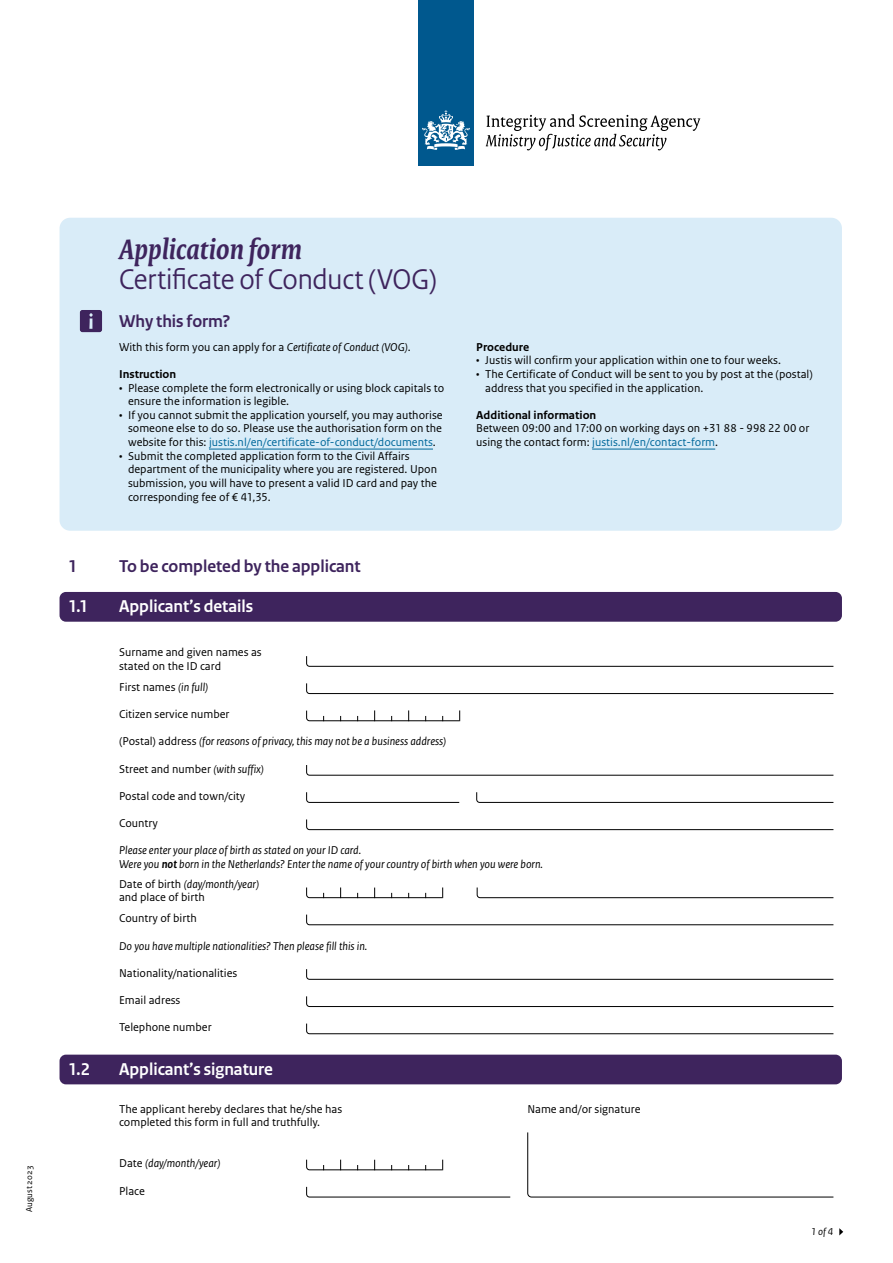
<style>
.page{position:relative;width:893px;height:1263px;background:#fff}
.page>*{position:absolute;margin:0;border:0;box-sizing:border-box;transform-origin:0 0}
.Titel_Regular{font:30px/30px "Rijksoverheid Sans Heading";letter-spacing:-.005em;color:#3e245d}
.Kop_wit{font:700 18px "Rijksoverheid Sans Heading";color:#fff}
.Kop{font:700 18px "Rijksoverheid Sans Heading";color:#3e245d}
.Kop_Inspring{font:700 18px "Rijksoverheid Sans Heading";color:#3e245d}
.Tekst_introductie{font:12px/13.6px "Rijksoverheid Sans Text";color:#000}
.Tekst_invulkaders{font:italic 12px "Rijksoverheid Sans Text";color:#000}
.Tekst_invulkaders-2{font:12px/13.6px "Rijksoverheid Sans Text";color:#000}
.Tekst_invulkaders_-4{font:12px/13.6px "Rijksoverheid Sans Text";color:#000}
.Tekst_introductie_wi{font:12px "Rijksoverheid Sans Text";color:#000}
.Tekst_introductie_ko{font:700 12px "Rijksoverheid Sans Text";color:#000}
.t1{font:italic 10.5px "Rijksoverheid Sans Text";color:#000}
.Tekst_omschrijving{font:9px "Rijksoverheid Sans Text";color:#000}
.s1{font-family:"Rijksoverheid Serif";font-weight:700;font-style:italic}
.s2{font-style:italic}
.s3{color:#01689b}
.s4{font-style:normal}
.s5{font-weight:700}
</style>
<div class="page">
<div style="left:418px;top:0;width:56px;height:166px;background:#00588e"></div>
<svg style="left:422px;top:110px;width:48px;height:40px"></svg>
<svg style="left:486px;top:114px;width:214px;height:36px"></svg>
<svg style="left:839px;top:1228px;width:4px;height:7px"></svg>
<div style="left:60px;top:218px;width:782px;height:313px;background:#d9ecf8;border-radius:11px"></div>
<svg style="left:80px;top:310px;width:22px;height:22px"></svg>
<hr style="left:209px;top:449px;width:224px;height:1px;background:#01689b">
<hr style="left:592px;top:449px;width:123px;height:1px;background:#01689b">
<div style="left:60px;top:592px;width:782px;height:30px;background:#3e245d;border-radius:6px"></div>
<div style="left:60px;top:1055px;width:782px;height:29px;background:#3e245d;border-radius:6px"></div>
<svg style="left:306px;top:683px;width:528px;height:11px"></svg>
<svg style="left:306px;top:656px;width:528px;height:11px"></svg>
<svg style="left:306px;top:765px;width:528px;height:11px"></svg>
<svg style="left:306px;top:819px;width:528px;height:11px"></svg>
<svg style="left:476px;top:887px;width:358px;height:11px"></svg>
<svg style="left:476px;top:792px;width:358px;height:11px"></svg>
<svg style="left:306px;top:792px;width:154px;height:11px"></svg>
<svg style="left:306px;top:914px;width:528px;height:12px"></svg>
<svg style="left:306px;top:969px;width:528px;height:11px"></svg>
<svg style="left:306px;top:996px;width:528px;height:11px"></svg>
<svg style="left:306px;top:1023px;width:528px;height:12px"></svg>
<svg style="left:306px;top:1186px;width:205px;height:12px"></svg>
<svg style="left:527px;top:1132px;width:307px;height:66px"></svg>
<svg style="left:306px;top:887px;width:137px;height:11px"></svg>
<svg style="left:306px;top:1159px;width:137px;height:12px"></svg>
<svg style="left:306px;top:710px;width:154px;height:12px"></svg>
<p class="Tekst_omschrijving" style="left:24px;top:1212px;width:48px;rotate:-90deg">August 2023</p>
<h1 class="Titel_Regular" style="left:119px;top:234px;width:319px"><span class="s1">Application form<br></span>Certificate of Conduct (VOG)</h1>
<h2 class="Kop_Inspring" style="left:119px;top:311px;width:113px">Why this form?</h2>
<p class="Tekst_introductie_wi" style="left:119px;top:340px;width:293px">With this form you can apply for a <span class="s2">Certificate of Conduct (VOG)</span>.</p>
<h2 class="Tekst_introductie_ko" style="left:119px;top:367px;width:59px">Instruction</h2>
<p class="Tekst_introductie" style="left:128px;top:381px;width:318px;text-indent:-9px">• Please complete the form electronically or using block capitals to ensure the information is legible.</p>
<p class="Tekst_introductie" style="left:128px;top:408px;width:316px;text-align:justify;text-indent:-9px">• If you cannot submit the application yourself, you may authorise someone else to do so. Please use the authorisation form on the website for this: <span class="s3">justis.nl/en/certificate-of-conduct/documents</span>.</p>
<p class="Tekst_introductie" style="left:128px;top:449px;width:311px;text-indent:-9px">• Submit the completed application form to the Civil Affairs department of the municipality where you are registered. Upon submission, you will have to present a valid ID card and pay the corresponding fee of € 41,35.</p>
<h2 class="Tekst_introductie_ko" style="left:476px;top:340px;width:55px">Procedure</h2>
<p class="Tekst_introductie" style="left:476px;top:354px;width:306px">• Justis will confirm your application within one to four weeks.</p>
<p class="Tekst_introductie" style="left:485px;top:367px;width:329px;text-indent:-9px">• The Certificate of Conduct will be sent to you by post at the (postal) address that you specified in the application.</p>
<h2 class="Tekst_introductie_ko" style="left:476px;top:408px;width:122px">Additional information</h2>
<p class="Tekst_introductie" style="left:476px;top:422px;width:335px">Between 09:00 and 17:00 on working days on +31 88 - 998 22 00 or using the contact form: <span class="s3">justis.nl/en/contact-form</span>.</p>
<h2 class="Kop" style="left:68px;top:555px;width:11px">1</h2>
<h2 class="Kop" style="left:119px;top:555px;width:243px">To be completed by the applicant</h2>
<h3 class="Kop_wit" style="left:68px;top:596px;width:22px">1.1</h3>
<h3 class="Kop_wit" style="left:119px;top:596px;width:136px">Applicant’s details</h3>
<p class="Tekst_invulkaders_-4" style="left:119px;top:646px;width:144px">Surname and given names as stated on the ID card</p>
<p class="Tekst_invulkaders-2" style="left:119px;top:680px;width:91px">First names <span class="s2">(in full)</span></p>
<p class="Tekst_invulkaders-2" style="left:119px;top:708px;width:112px">Citizen service number</p>
<p class="Tekst_invulkaders" style="left:119px;top:735px;width:329px"><span class="s4">(Postal) address</span> (for reasons of privacy, this may not be a business address)</p>
<p class="Tekst_invulkaders-2" style="left:119px;top:762px;width:146px">Street and number <span class="s2">(with suffix)</span></p>
<p class="Tekst_invulkaders-2" style="left:119px;top:789px;width:128px">Postal code and town/city</p>
<p class="Tekst_invulkaders-2" style="left:119px;top:816px;width:40px">Country</p>
<p class="Tekst_invulkaders" style="left:119px;top:844px;width:244px">Please enter your place of birth as stated on your ID card.</p>
<p class="Tekst_invulkaders" style="left:119px;top:857px;width:425px">Were you <span class="s5">not</span> born in the Netherlands? Enter the name of your country of birth when you were born.</p>
<p class="Tekst_invulkaders_-4" style="left:119px;top:877px;width:142px">Date of birth <span class="s2">(day/month/year) </span>and place of birth</p>
<p class="Tekst_invulkaders-2" style="left:119px;top:912px;width:79px">Country of birth</p>
<p class="Tekst_invulkaders" style="left:119px;top:939px;width:250px">Do you have multiple nationalities? Then please fill this in.</p>
<p class="Tekst_invulkaders-2" style="left:119px;top:966px;width:120px">Nationality/nationalities</p>
<p class="Tekst_invulkaders-2" style="left:119px;top:993px;width:63px">Email adress</p>
<p class="Tekst_invulkaders-2" style="left:119px;top:1021px;width:94px">Telephone number</p>
<h3 class="Kop_wit" style="left:68px;top:1059px;width:24px">1.2</h3>
<h3 class="Kop_wit" style="left:119px;top:1059px;width:155px">Applicant’s signature</h3>
<p class="Tekst_invulkaders-2" style="left:119px;top:1102px;width:225px">The applicant hereby declares that he/she has completed this form in full and truthfully.</p>
<p class="Tekst_invulkaders" style="left:119px;top:1157px;width:103px"><span class="s4">Date</span> (day/month/year)</p>
<p class="Tekst_invulkaders-2" style="left:119px;top:1184px;width:27px">Place</p>
<p class="Tekst_invulkaders-2" style="left:527px;top:1102px;width:115px">Name and/or signature</p>
<p class="t1" style="left:811px;top:1226px;width:24px">1 of 4</p>
</div>
